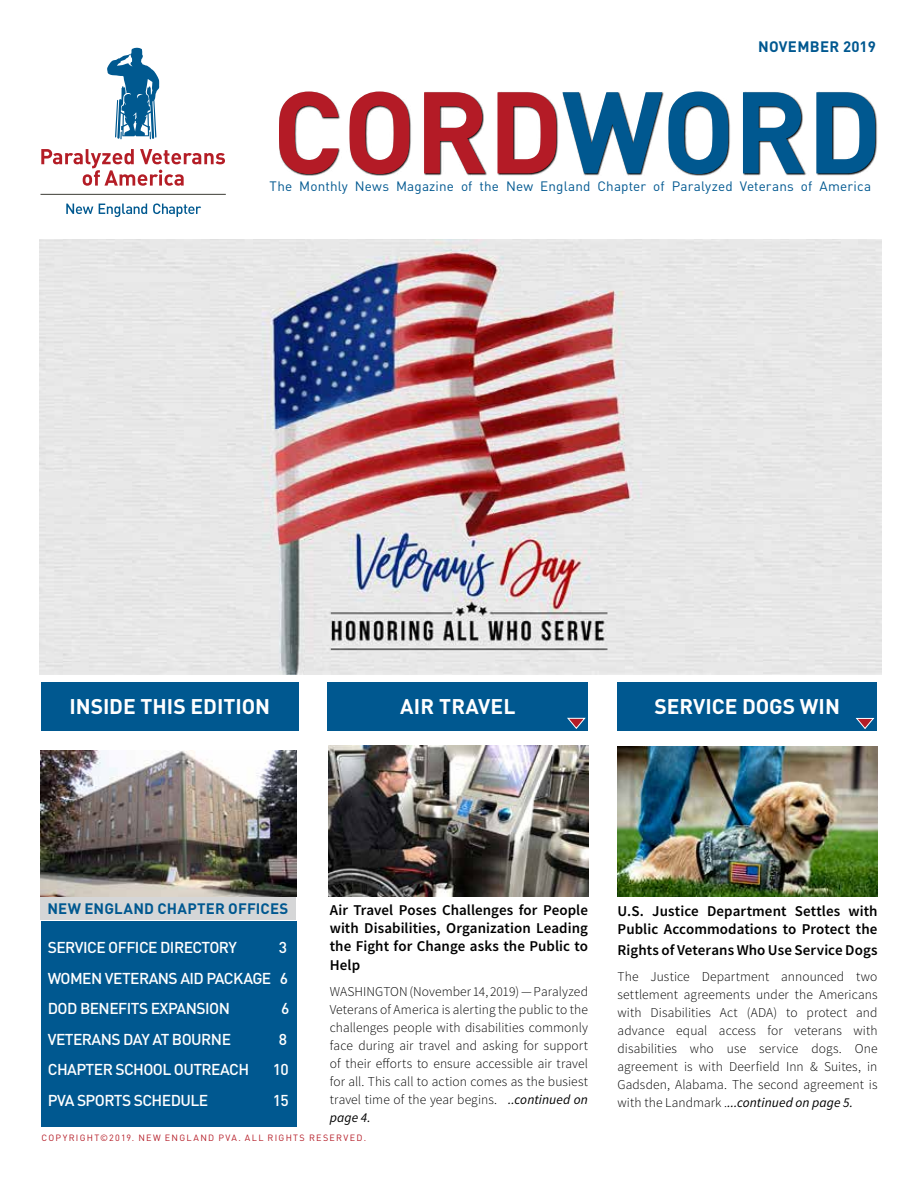
<style>
.page{position:relative;width:918px;height:1188px;background:#fff}
.page>*{position:absolute;margin:0;border:0;box-sizing:border-box;transform-origin:0 0}
.t1{font:700 114px "DINOT";letter-spacing:-.01em;color:#b41b26}
.t2{font:700 21px "DINOT";color:#fff}
.t3{font:500 15.6px/30.5px "DINOT";letter-spacing:-.035em;color:#fff;text-align:justify}
.t4{font:600 15px/18px "Source Sans Pro";letter-spacing:.005em;color:#000}
.t5{font:700 15px "DINOT";letter-spacing:.01em;color:#005890}
.t6{font:300 13.5px/18px "Source Sans Pro";letter-spacing:.005em;color:#000;text-align:justify}
.t7{font:13.5px "DINOT";letter-spacing:.01em;color:#005890}
.t8{font:9px "DINOT";letter-spacing:.14em;color:#b41b26}
.s1{color:#005890}
.s2{font-weight:400;font-style:italic}
</style>
<div class="page">
<img style="left:328px;top:746px;width:260px;height:151px">
<img style="left:617px;top:747px;width:260px;height:150px">
<div style="left:40px;top:751px;width:256px;height:169px;background:#d5d6d7"></div>
<img style="left:40px;top:751px;width:256px;height:145px">
<img style="left:39px;top:239px;width:842px;height:436px">
<div style="left:618px;top:682px;width:259px;height:49px;background:#005890"></div>
<div style="left:328px;top:682px;width:260px;height:49px;background:#005890"></div>
<div style="left:41px;top:682px;width:258px;height:49px;background:#005890"></div>
<svg style="left:279px;top:91px;width:598px;height:85px"></svg>
<div style="left:41px;top:921px;width:255px;height:206px;background:#005890"></div>
<svg style="left:567px;top:718px;width:18px;height:11px"></svg>
<svg style="left:856px;top:718px;width:18px;height:11px"></svg>
<svg style="left:107px;top:48px;width:52px;height:91px"></svg>
<svg style="left:41px;top:149px;width:184px;height:37px"></svg>
<svg style="left:66px;top:204px;width:27px;height:10px"></svg>
<svg style="left:99px;top:204px;width:48px;height:13px"></svg>
<svg style="left:153px;top:203px;width:48px;height:14px"></svg>
<hr style="left:40px;top:194px;width:186px;height:1px;background:#3c3c35">
<p class="t5" style="left:758px;top:37px;width:119px">NOVEMBER 2019</p>
<h1 class="t1" style="left:272px;top:58px;width:611px">CORD<span class="s1">WORD</span></h1>
<p class="t7" style="left:270px;top:178px;width:603px">The Monthly News Magazine of the New England Chapter of Paralyzed Veterans of America</p>
<h2 class="t2" style="left:69px;top:693px;width:202px">INSIDE THIS EDITION</h2>
<h2 class="t2" style="left:400px;top:693px;width:117px">AIR TRAVEL</h2>
<h2 class="t2" style="left:654px;top:693px;width:187px">SERVICE DOGS WIN</h2>
<p class="t5" style="left:47px;top:899px;width:243px">NEW ENGLAND CHAPTER OFFICES</p>
<p class="t3" style="left:48px;top:932px;width:242px;text-indent:231px">3<br>WOMEN VETERANS AID PACKAGE 6<br>DOD BENEFITS EXPANSION</p>
<p class="t3" style="left:48px;top:932px;width:191px">SERVICE OFFICE DIRECTORY</p>
<p class="t3" style="left:281px;top:993px;width:10px">6</p>
<p class="t3" style="left:48px;top:1024px;width:185px">VETERANS DAY AT BOURNE</p>
<p class="t3" style="left:279px;top:1024px;width:10px">8</p>
<p class="t3" style="left:48px;top:1054px;width:203px">CHAPTER SCHOOL OUTREACH</p>
<p class="t3" style="left:273px;top:1054px;width:17px">10</p>
<p class="t3" style="left:48px;top:1084px;width:162px">PVA SPORTS SCHEDULE</p>
<p class="t3" style="left:273px;top:1084px;width:17px">15</p>
<p class="t4" style="left:330px;top:900px;width:260px;text-align:justify">Air Travel Poses Challenges for People with Disabilities, Organization Leading the Fight for Change asks the Public to</p>
<p class="t4" style="left:330px;top:956px;width:32px">Help</p>
<p class="t6" style="left:330px;top:982px;width:260px">WASHINGTON (November 14, 2019) — Paralyzed Veterans of America is alerting the public to the challenges people with disabilities commonly face during air travel and asking for support of their efforts to ensure accessible air travel for all. This call to action comes as the busiest travel time of the year begins. <span class="s2">..continued on page 4.</span></p>
<p class="t8" style="left:41px;top:1132px;width:326px">COPYRIGHT©2019. NEW ENGLAND PVA. ALL RIGHTS RESERVED.</p>
<p class="t4" style="left:618px;top:902px;width:261px">U.S. Justice Department Settles with<br>Public Accommodations to Protect the</p>
<p class="t4" style="left:618px;top:941px;width:261px">Rights of Veterans Who Use Service Dogs</p>
<p class="t6" style="left:618px;top:967px;width:261px">The Justice Department announced two settlement agreements under the Americans with Disabilities Act (ADA) to protect and advance equal access for veterans with disabilities who use service dogs. One agreement is with Deerfield Inn &amp; Suites, in Gadsden, Alabama. The second agreement is with the Landmark .<span class="s2">...continued on page 5.</span></p>
</div>
